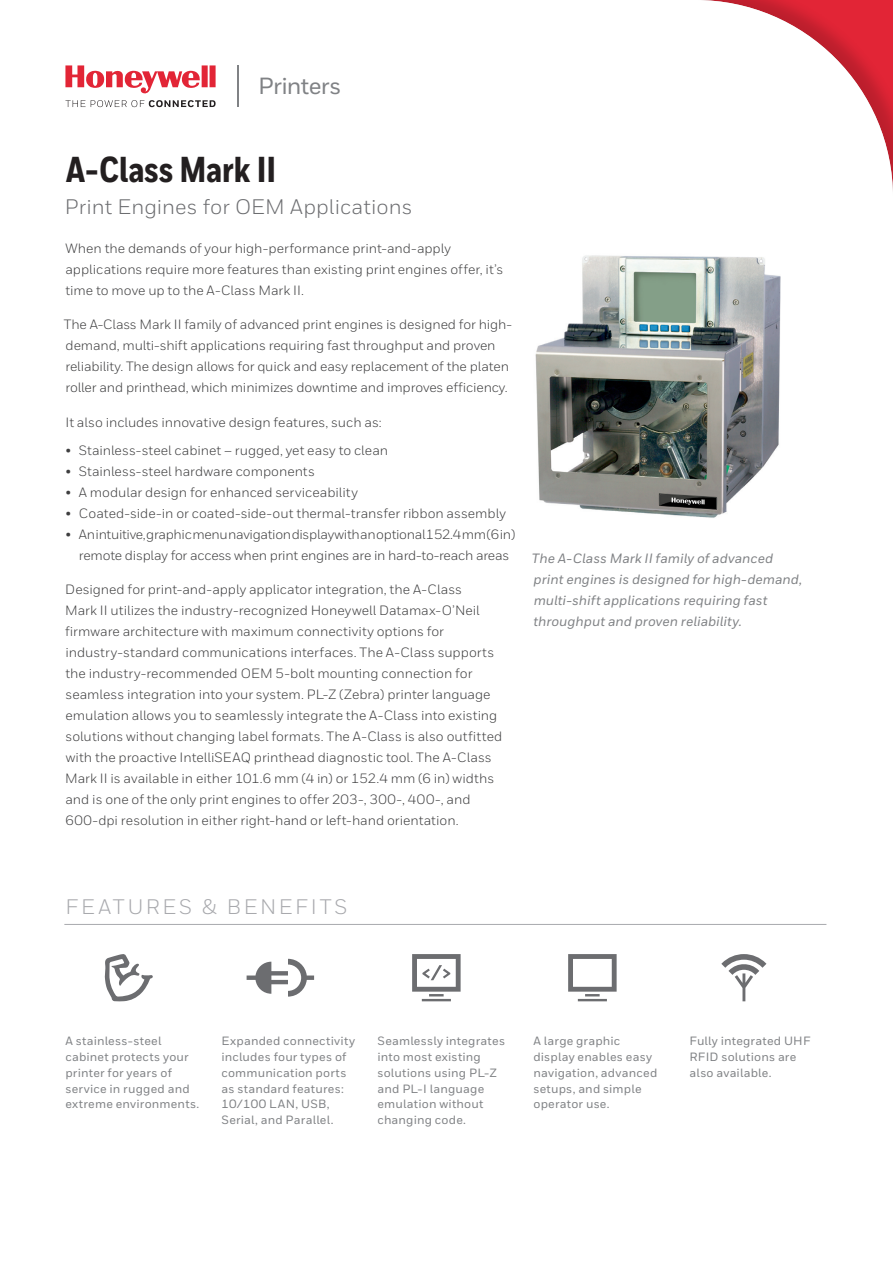
<style>
.page{position:relative;width:893px;height:1263px;background:#fff}
.page>*{position:absolute;margin:0;border:0;box-sizing:border-box;transform-origin:0 0}
.t1{font:800 36px "Honeywell Cond";color:#231f20}
.t2{font:500 23.4px "Honeywell Sans";letter-spacing:-.03em;color:#808285}
.t3{font:21px "Honeywell Sans";color:#6c6d70}
.t4{font:21px "Honeywell Sans";letter-spacing:.13em;color:#a8a9ad}
.t5{font:13.5px/21px "Honeywell Sans";letter-spacing:-.005em;color:#3e3e3f}
.t6{font:italic 500 13.5px/21px "Honeywell Sans";color:#808285}
.t7{font:13.5px/21px "Honeywell Sans";letter-spacing:-.025em;color:#3e3e3f;text-align:center}
.t8{font:500 12px/15.8px "Honeywell Sans";letter-spacing:.015em;color:#808285}
</style>
<div class="page">
<hr style="left:237px;top:65px;width:2px;height:42px;background:#808285">
<svg style="left:65px;top:65px;width:151px;height:29px"></svg>
<svg style="left:65px;top:100px;width:151px;height:7px"></svg>
<img style="left:535px;top:255px;width:246px;height:263px">
<hr style="left:64px;top:924px;width:762px;height:1px;background:#a8a9ad">
<svg style="left:105px;top:954px;width:48px;height:47px"></svg>
<svg style="left:247px;top:959px;width:67px;height:37px"></svg>
<svg style="left:412px;top:954px;width:49px;height:47px"></svg>
<svg style="left:568px;top:954px;width:49px;height:47px"></svg>
<svg style="left:721px;top:954px;width:45px;height:47px"></svg>
<h2 class="t2" style="left:258px;top:72px;width:85px">Printers</h2>
<h1 class="t1" style="left:66px;top:147px;width:212px">A-Class Mark II</h1>
<h3 class="t3" style="left:65px;top:194px;width:349px">Print Engines for OEM Applications</h3>
<p class="t5" style="left:65px;top:238px;width:439px">When the demands of your high-performance print-and-apply applications require more features than existing print engines offer, it’s time to move up to the A-Class Mark II.</p>
<p class="t5" style="left:64px;top:314px;width:450px">The A-Class Mark II family of advanced print engines is designed for high&shy;demand, multi-shift applications requiring fast throughput and proven reliability. The design allows for quick and easy replacement of the platen roller and printhead, which minimizes downtime and improves efficiency.</p>
<p class="t5" style="left:65px;top:412px;width:318px">It also includes innovative design features, such as:</p>
<p class="t5" style="left:65px;top:439px;width:324px">• Stainless-steel cabinet – rugged, yet easy to clean</p>
<p class="t5" style="left:65px;top:460px;width:251px">• Stainless-steel hardware components</p>
<p class="t5" style="left:65px;top:481px;width:294px">• A modular design for enhanced serviceability</p>
<p class="t5" style="left:65px;top:502px;width:442px">• Coated-side-in or coated-side-out thermal-transfer ribbon assembly</p>
<p class="t7" style="left:65px;top:523px;width:451px">• An intuitive, graphic menu navigation display with an optional 152.4 mm (6 in) remote display for access when print engines are in hard-to-reach areas</p>
<p class="t5" style="left:65px;top:579px;width:439px">Designed for print-and-apply applicator integration, the A-Class<br>Mark II utilizes the industry-recognized Honeywell Datamax-O’Neil firmware architecture with maximum connectivity options for industry-standard communications interfaces. The A-Class supports the industry-recommended OEM 5-bolt mounting connection for seamless integration into your system. PL-Z (Zebra) printer language emulation allows you to seamlessly integrate the A-Class into existing solutions without changing label formats. The A-Class is also outfitted with the proactive IntelliSEAQ printhead diagnostic tool. The A-Class Mark II is available in either 101.6 mm (4 in) or 152.4 mm (6 in) widths and is one of the only print engines to offer 203-, 300-, 400-, and 600-dpi resolution in either right-hand or left-hand orientation.</p>
<p class="t6" style="left:532px;top:547px;width:272px">The A-Class Mark II family of advanced print engines is designed for high-demand, multi-shift applications requiring fast throughput and proven reliability.</p>
<h3 class="t4" style="left:65px;top:894px;width:284px">FEATURES &amp; BENEFITS</h3>
<p class="t8" style="left:65px;top:1034px;width:135px">A stainless-steel cabinet protects your printer for years of service in rugged and extreme environments.</p>
<p class="t8" style="left:221px;top:1033px;width:135px">Expanded connectivity includes four types of communication ports as standard features:<br>10/100 LAN, USB,<br>Serial, and Parallel.</p>
<p class="t8" style="left:377px;top:1033px;width:129px">Seamlessly integrates into most existing solutions using PL-Z and PL-I language emulation without changing code.</p>
<p class="t8" style="left:533px;top:1033px;width:125px">A large graphic display enables easy navigation, advanced setups, and simple operator use.</p>
<p class="t8" style="left:689px;top:1033px;width:122px">Fully integrated UHF<br>RFID solutions are also available.</p>
</div>
